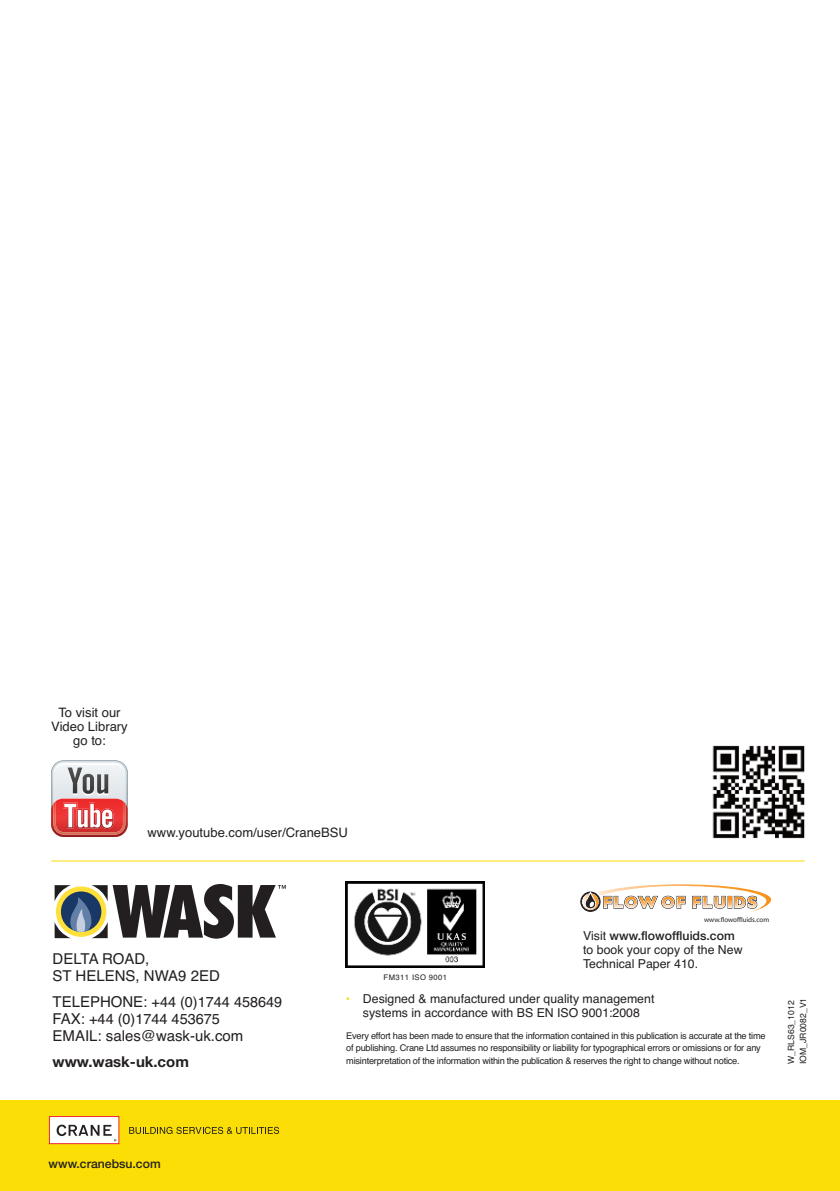
<style>
.page{position:relative;width:840px;height:1191px;background:#fff}
.page>*{position:absolute;margin:0;border:0;box-sizing:border-box;transform-origin:0 0}
.t1{font:15px/17px "Helvetica";color:#231f20}
.t2{font:700 15px "Helvetica Neue";color:#231f20}
.t3{font:14.4px/17px "Helvetica";color:#231f20}
.t4{font:13px/14px "Helvetica";color:#231f20;text-align:center}
.t5{font:12.2px/13.8px "Helvetica";color:#231f20;text-align:center}
.t6{font:500 12.2px "Helvetica Neue";color:#231f20}
.t7{font:9.2px/12.2px "Helvetica";letter-spacing:-.025em;color:#231f20}
.t8{font:8.6px/12px "Helvetica";color:#231f20}
.t9{font:7.6px "Helvetica";letter-spacing:.05em;color:#231f20}
.t10{font:7px "Myriad";color:#231f20}
.s1{font-size:15px}
.s2{font-family:"Helvetica";font-weight:400}
.s3{color:#fade06}
</style>
<div class="page">
<div style="left:0;top:1100px;width:839px;height:91px;background:#fade06"></div>
<svg style="left:49px;top:1116px;width:70px;height:28px;background:#e0cecf"></svg>
<svg style="left:129px;top:1126px;width:150px;height:8px"></svg>
<img style="left:712px;top:745px;width:93px;height:94px">
<svg style="left:55px;top:884px;width:230px;height:54px"></svg>
<hr style="left:51px;top:860px;width:753px;height:1px;background:#fade06">
<img style="left:346px;top:881px;width:138px;height:87px">
<div style="left:580px;top:892px;width:19px;height:19px;background:#9c9b9b;border-radius:50%"></div>
<div style="left:580px;top:891px;width:20px;height:20px;border:1px solid #231f20;border-radius:50%"></div>
<div style="left:581px;top:893px;width:18px;height:17px;border:1px solid #231f20;border-radius:50%"></div>
<svg style="left:582px;top:884px;width:188px;height:28px"></svg>
<svg style="left:51px;top:760px;width:77px;height:77px;background:#d59a9b"></svg>
<h3 class="t4" style="left:51px;top:705px;width:78px">To visit our<br>Video Library go to:</h3>
<h3 class="t4" style="left:147px;top:825px;width:202px">www.youtube.com/user/CraneBSU</h3>
<h1 class="t1" style="left:53px;top:950px;width:169px">DELTA ROAD,<br>ST HELENS, NWA9 2ED</h1>
<h2 class="t3" style="left:53px;top:993px;width:231px"><span class="s1">TELEPHONE:</span> +44 (0)1744 458649<br><span class="s1">FAX:</span> +44 (0)1744 453675</h2>
<h1 class="t1" style="left:53px;top:1027px;width:192px">EMAIL: sales@wask-uk.com</h1>
<h1 class="t2" style="left:53px;top:1048px;width:138px">www.wask-uk.com</h1>
<p class="t10" style="left:703px;top:916px;width:67px">www.flowoffluids.com</p>
<p class="t9" style="left:383px;top:972px;width:65px">FM311 ISO 9001</p>
<h3 class="t6" style="left:583px;top:926px;width:153px"><span class="s2">Visit</span> www.flowoffluids.com</h3>
<h3 class="t5" style="left:583px;top:943px;width:161px;text-align:left">to book your copy of the New<br>Technical Paper 410.</h3>
<h3 class="t5" style="left:346px;top:992px;width:310px"><span class="s3">•</span> Designed &amp; manufactured under quality management systems in accordance with BS EN ISO 9001:2008</h3>
<p class="t7" style="left:346px;top:1029px;width:420px">Every effort has been made to ensure that the information contained in this publication is accurate at the time of publishing. Crane Ltd assumes no responsibility or liability for typographical errors or omissions or for any misinterpretation of the information within the publication &amp; reserves the right to change without notice.</p>
<p class="t8" style="left:784px;top:1064px;width:68px;rotate:-90deg">W_RLS63_1012<br>IOM_JR0082_V1</p>
<h3 class="t6" style="left:49px;top:1154px;width:113px">www.cranebsu.com</h3>
</div>
